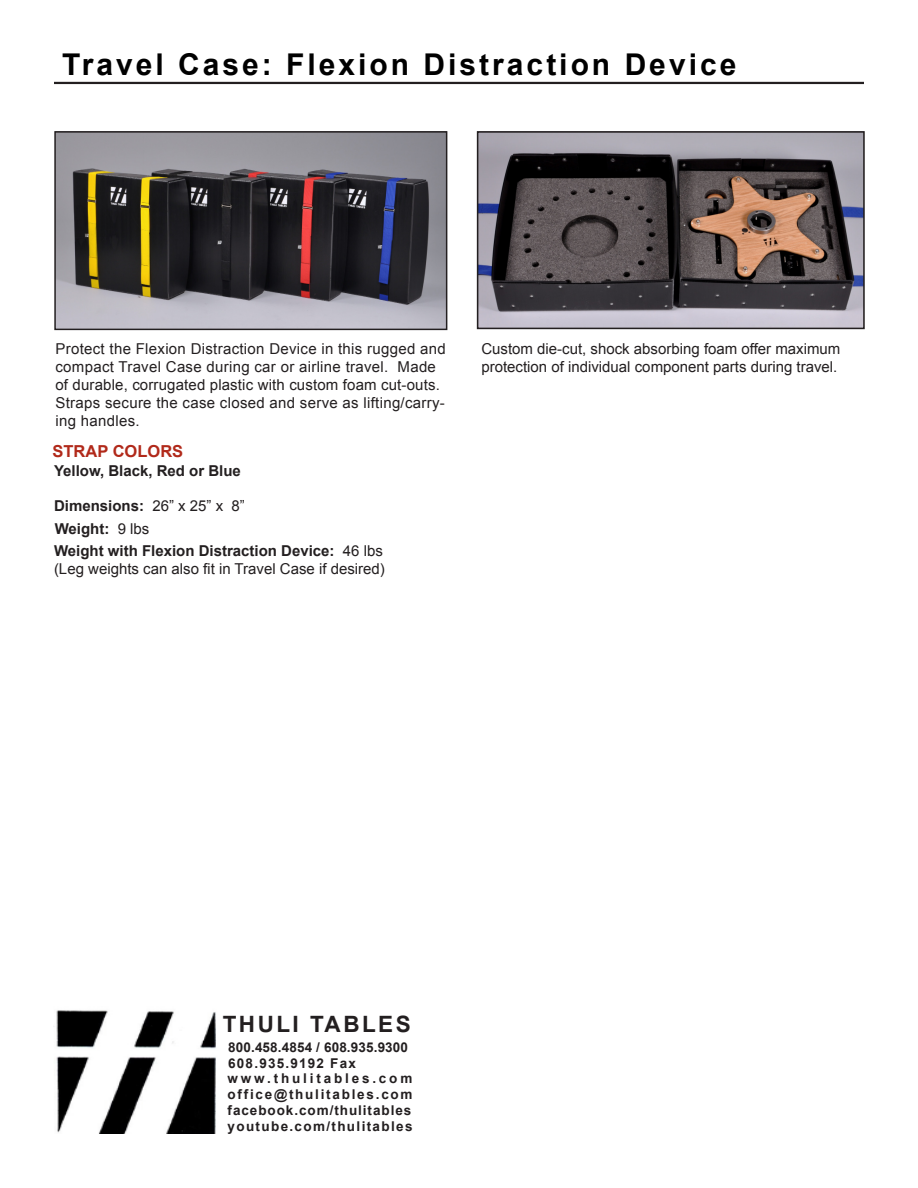
<style>
.page{position:relative;width:918px;height:1188px;background:#fff}
.page>*{position:absolute;margin:0;border:0;box-sizing:border-box;transform-origin:0 0}
.t1{font:700 30px "Arial";letter-spacing:.1em;color:#000}
.t2{font:700 22.5px "Arial";letter-spacing:.11em;color:#231f20}
.t3{font:700 16.5px "Arial";color:#b1291a}
.t4{font:15px/18px "Arial";letter-spacing:.01em;color:#231f20}
.t5{font:700 15px "Arial";color:#231f20}
.t6{font:700 13.5px "Arial";letter-spacing:.1em;color:#231f20}
.t7{font:700 13.5px "Arial";letter-spacing:.01em;color:#231f20}
.t8{font:700 13.5px "Arial";letter-spacing:.07em;color:#231f20}
.t9{font:700 13.5px "Arial";letter-spacing:.13em;color:#231f20}
.t10{font:700 13.5px "Arial";letter-spacing:.21em;color:#231f20}
.s1{font-weight:400}
</style>
<div class="page">
<hr style="left:54px;top:82px;width:810px;height:2px;background:#231f20">
<img style="left:57px;top:134px;width:387px;height:193px">
<div style="left:54px;top:131px;width:393px;height:199px;border:2px solid #231f20"></div>
<img style="left:480px;top:134px;width:382px;height:192px">
<div style="left:477px;top:131px;width:388px;height:198px;border:2px solid #231f20"></div>
<img style="left:56px;top:1010px;width:160px;height:123px">
<p class="t1" style="left:62px;top:44px;width:676px">Travel Case: Flexion Distraction Device</p>
<p class="t4" style="left:56px;top:340px;width:392px">Protect the Flexion Distraction Device in this rugged and compact Travel Case during car or airline travel. Made of durable, corrugated plastic with custom foam cut-outs.<br>Straps secure the case closed and serve as lifting/carry&shy;ing handles.</p>
<p class="t3" style="left:52px;top:440px;width:132px">STRAP COLORS</p>
<p class="t5" style="left:54px;top:461px;width:189px">Yellow, Black, Red or Blue</p>
<p class="t5" style="left:54px;top:496px;width:192px">Dimensions: <span class="s1">26” x 25” x 8”</span></p>
<p class="t5" style="left:55px;top:518px;width:96px">Weight: <span class="s1">9 lbs</span></p>
<p class="t5" style="left:54px;top:541px;width:330px">Weight with Flexion Distraction Device: <span class="s1">46 lbs</span></p>
<p class="t4" style="left:54px;top:560px;width:332px">(Leg weights can also fit in Travel Case if desired)</p>
<p class="t4" style="left:481px;top:340px;width:361px">Custom die-cut, shock absorbing foam offer maximum protection of individual component parts during travel.</p>
<p class="t2" style="left:223px;top:1009px;width:190px">THULI TABLES</p>
<p class="t7" style="left:228px;top:1038px;width:181px">800.458.4854 / 608.935.9300</p>
<p class="t6" style="left:228px;top:1054px;width:129px">608.935.9192 Fax</p>
<p class="t10" style="left:228px;top:1069px;width:186px">www.thulitables.com</p>
<p class="t9" style="left:228px;top:1085px;width:187px">office@thulitables.com</p>
<p class="t8" style="left:228px;top:1101px;width:185px">facebook.com/thulitables</p>
<p class="t6" style="left:228px;top:1118px;width:186px">youtube.com/thulitables</p>
</div>
